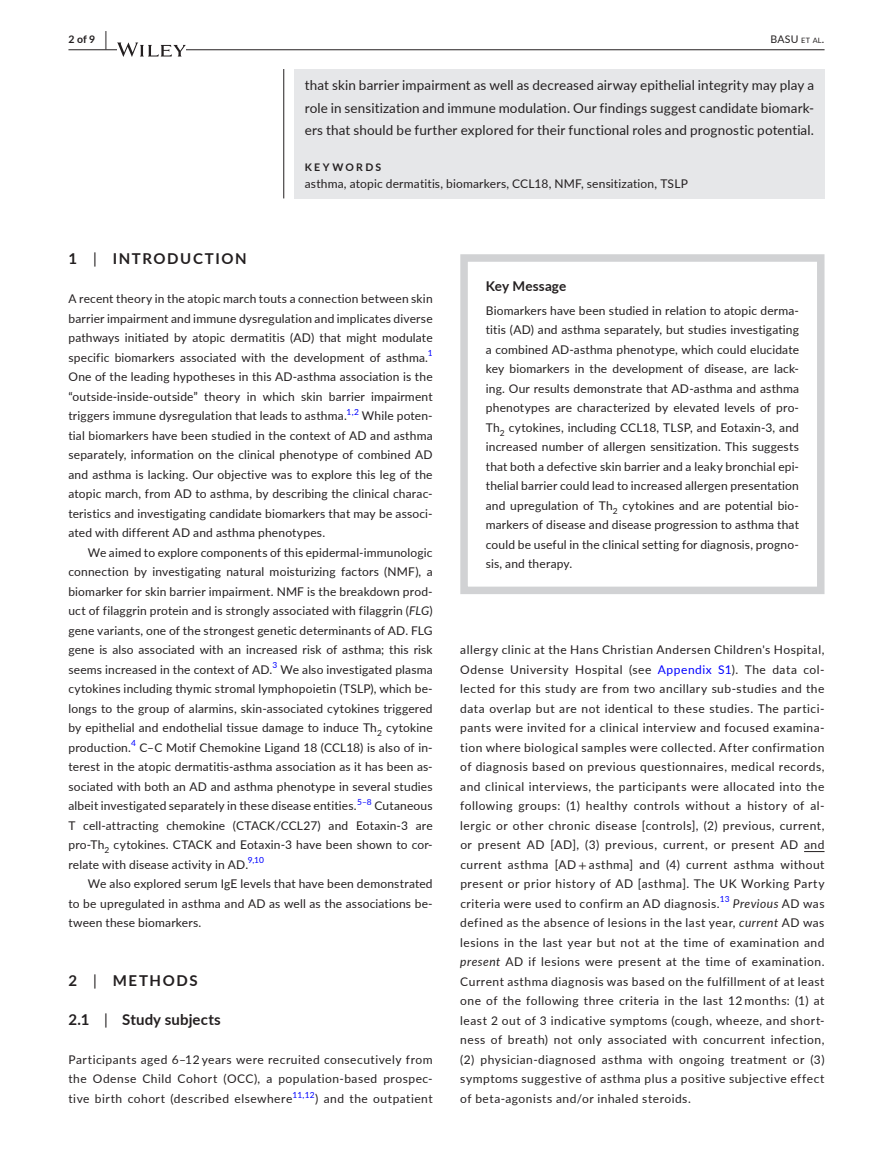
<style>
.page{position:relative;width:893px;height:1174px;background:#fff}
.page>*{position:absolute;margin:0;border:0;box-sizing:border-box;transform-origin:0 0}
.t1{font:700 15px "Lato";letter-spacing:.1em;color:#231f20}
.t2{font:700 15px "Lato";letter-spacing:.01em;color:#231f20}
.t3{font:13.5px/22.5px "Lato";letter-spacing:.01em;color:#231f20;text-align:justify}
.t4{font:700 13.5px "Lato";letter-spacing:.01em;color:#231f20}
.t5{font:12px/19.5px "Lato";letter-spacing:.015em;color:#231f20;text-align:justify}
.t6{font:700 10.5px "Lato";letter-spacing:.22em;color:#231f20}
.t7{font:10.5px "Lato";color:#231f20}
.t8{font:8.4px "Lato";color:#00f}
.s1{font-size:19.5px}
.s2{font-size:7.35px}
.s3{font-weight:400}
.s4{font-style:italic}
.s5{color:#00f}
.s6{font-family:"STIX"}
</style>
<div class="page">
<hr style="left:68px;top:49px;width:756px;height:1px;background:#231f20">
<svg style="left:117px;top:42px;width:69px;height:15px"></svg>
<svg style="left:804px;top:851px;width:20px;height:1px"></svg>
<div style="left:294px;top:69px;width:530px;height:129px;background:#e6e7e9"></div>
<hr style="left:283px;top:69px;width:1px;height:129px;background:#231f20">
<div style="left:460px;top:254px;width:364px;height:340px;border:8px solid #d1d2d4"></div>
<p class="t6" style="left:68px;top:31px;width:40px">2 of 9 <span class="s1">|</span></p>
<p class="t7" style="left:770px;top:31px;width:56px">BASU <span class="s2">et al</span>.</p>
<p class="t3" style="left:305px;top:74px;width:511px">that skin barrier impairment as well as decreased airway epithelial integrity may play a role in sensitization and immune modulation. Our findings suggest candidate biomark&shy;ers that should be further explored for their functional roles and prognostic potential.</p>
<p class="t6" style="left:305px;top:160px;width:78px">KEYWORDS</p>
<p class="t5" style="left:305px;top:173px;width:385px">asthma, atopic dermatitis, biomarkers, CCL18, NMF, sensitization, TSLP</p>
<p class="t1" style="left:68px;top:248px;width:180px">1 <span class="s3">|</span> INTRODUCTION</p>
<p class="t5" style="left:68px;top:288px;width:366px">A recent theory in the atopic march touts a connection between skin barrier impairment and immune dysregulation and implicates diverse pathways initiated by atopic dermatitis (AD) that might modulate specific biomarkers associated with the development of asthma.<sup>1<br></sup>One of the leading hypotheses in this AD-asthma association is the “outside-inside-outside” theory in which skin barrier impairment triggers immune dysregulation that leads to asthma.<sup>1,2</sup> While poten&shy;tial biomarkers have been studied in the context of AD and asthma separately, information on the clinical phenotype of combined AD and asthma is lacking. Our objective was to explore this leg of the atopic march, from AD to asthma, by describing the clinical charac&shy;teristics and investigating candidate biomarkers that may be associ&shy;ated with different AD and asthma phenotypes.</p>
<p class="t5" style="left:68px;top:542px;width:366px;text-indent:19px">We aimed to explore components of this epidermal-immunologic connection by investigating natural moisturizing factors (NMF), a biomarker for skin barrier impairment. NMF is the breakdown prod&shy;uct of filaggrin protein and is strongly associated with filaggrin (<span class="s4">FLG</span>) gene variants, one of the strongest genetic determinants of AD. FLG gene is also associated with an increased risk of asthma; this risk seems increased in the context of AD.</p>
<p class="t8" style="left:273px;top:659px;width:6px">3</p>
<p class="t5" style="left:68px;top:659px;width:366px;text-indent:212px">We also investigated plasma cytokines including thymic stromal lymphopoietin (TSLP), which be&shy;longs to the group of alarmins, skin-associated cytokines triggered by epithelial and endothelial tissue damage to induce Th<sub>2</sub> cytokine production.</p>
<p class="t8" style="left:131px;top:737px;width:6px">4</p>
<p class="t5" style="left:68px;top:737px;width:366px;text-indent:71px">C–C Motif Chemokine Ligand 18 (CCL18) is also of in&shy;terest in the atopic dermatitis-asthma association as it has been as&shy;sociated with both an AD and asthma phenotype in several studies albeit investigated separately in these disease entities.</p>
<p class="t8" style="left:357px;top:796px;width:16px">5–8</p>
<p class="t5" style="left:68px;top:795px;width:366px;text-indent:306px">Cutaneous T cell-attracting chemokine (CTACK/CCL27) and Eotaxin-3 are pro-Th<sub>2</sub> cytokines. CTACK and Eotaxin-3 have been shown to cor&shy;relate with disease activity in AD.</p>
<p class="t8" style="left:248px;top:854px;width:17px">9,10</p>
<p class="t5" style="left:68px;top:873px;width:366px;text-indent:20px">We also explored serum IgE levels that have been demonstrated to be upregulated in asthma and AD as well as the associations be&shy;tween these biomarkers.</p>
<p class="t1" style="left:68px;top:969px;width:131px">2 <span class="s3">|</span> METHODS</p>
<p class="t2" style="left:68px;top:1008px;width:154px">2.1 <span class="s3">|</span> Study subjects</p>
<p class="t5" style="left:68px;top:1049px;width:366px">Participants aged 6–12 years were recruited consecutively from the Odense Child Cohort (OCC), a population-based prospec&shy;tive birth cohort (described elsewhere<sup>11,12</sup>) and the outpatient</p>
<p class="t4" style="left:486px;top:276px;width:82px">Key Message</p>
<p class="t5" style="left:486px;top:300px;width:315px">Biomarkers have been studied in relation to atopic derma&shy;titis (AD) and asthma separately, but studies investigating a combined AD-asthma phenotype, which could elucidate key biomarkers in the development of disease, are lack&shy;ing. Our results demonstrate that AD-asthma and asthma phenotypes are characterized by elevated levels of pro-Th<sub>2</sub> cytokines, including CCL18, TLSP, and Eotaxin-3, and increased number of allergen sensitization. This suggests that both a defective skin barrier and a leaky bronchial epi&shy;thelial barrier could lead to increased allergen presentation and upregulation of Th<sub>2</sub> cytokines and are potential bio&shy;markers of disease and disease progression to asthma that could be useful in the clinical setting for diagnosis, progno&shy;sis, and therapy.</p>
<p class="t5" style="left:460px;top:639px;width:366px">allergy clinic at the Hans Christian Andersen Children's Hospital, Odense University Hospital (see <span class="s5">Appendix S1</span>). The data col&shy;lected for this study are from two ancillary sub-studies and the data overlap but are not identical to these studies. The partici&shy;pants were invited for a clinical interview and focused examina&shy;tion where biological samples were collected. After confirmation of diagnosis based on previous questionnaires, medical records, and clinical interviews, the participants were allocated into the following groups: (1) healthy controls without a history of al&shy;lergic or other chronic disease [controls], (2) previous, current, or present AD [AD], (3) previous, current, or present AD and current asthma [AD <span class="s6">+</span> asthma] and (4) current asthma without present or prior history of AD [asthma]. The UK Working Party criteria were used to confirm an AD diagnosis.</p>
<p class="t8" style="left:720px;top:893px;width:11px">13</p>
<p class="t5" style="left:460px;top:893px;width:366px;text-indent:273px"><span class="s4">Previous</span> AD was defined as the absence of lesions in the last year, <span class="s4">current</span> AD was lesions in the last year but not at the time of examination and <span class="s4">present</span> AD if lesions were present at the time of examination.<br>Current asthma diagnosis was based on the fulfillment of at least one of the following three criteria in the last 12 months: (1) at least 2 out of 3 indicative symptoms (cough, wheeze, and short&shy;ness of breath) not only associated with concurrent infection, (2) physician-diagnosed asthma with ongoing treatment or (3) symptoms suggestive of asthma plus a positive subjective effect of beta-agonists and/or inhaled steroids.</p>
</div>
